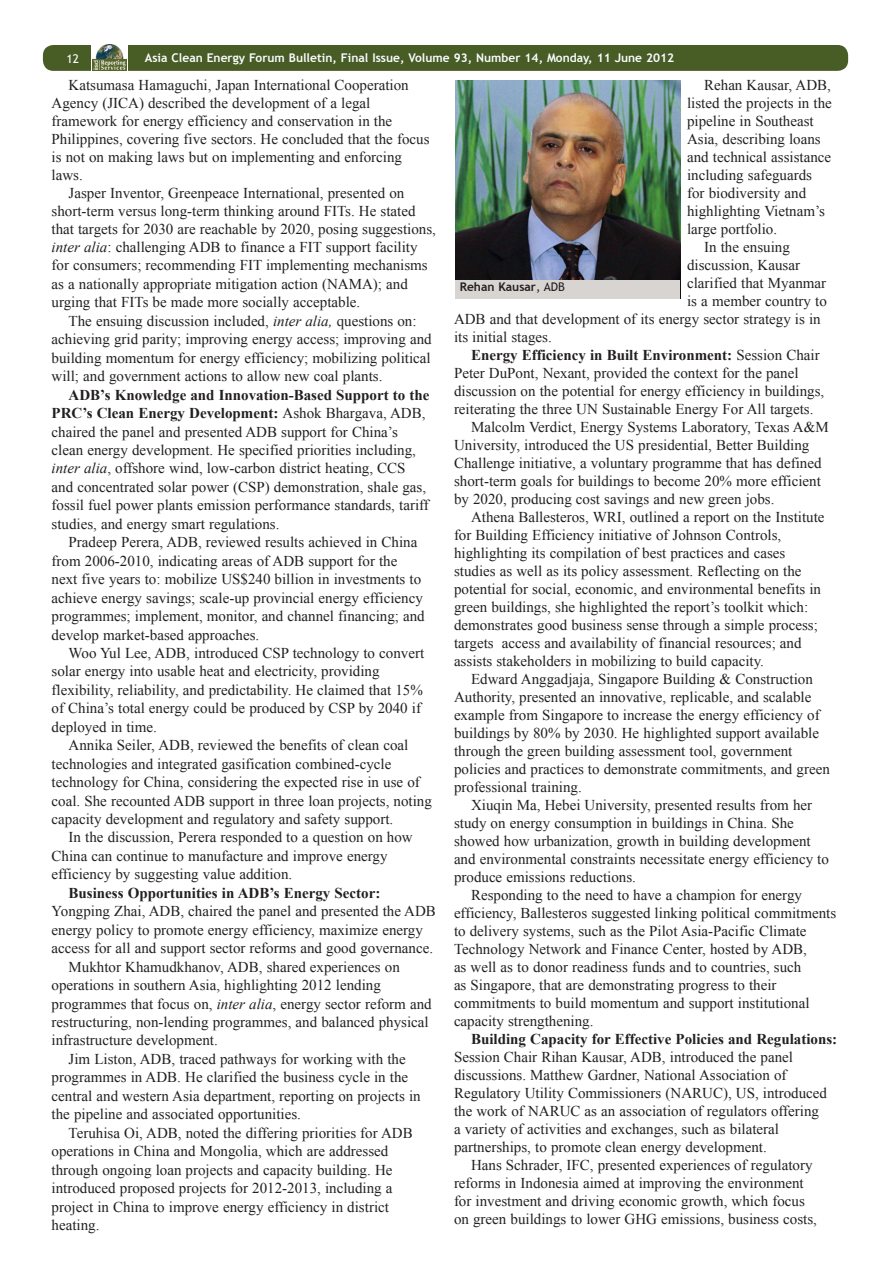
<style>
.page{position:relative;width:893px;height:1263px;background:#fff}
.page>*{position:absolute;margin:0;border:0;box-sizing:border-box;transform-origin:0 0}
.ENB_-_Body{font:15px/18px "Times New Roman";color:#231f20}
.t1{font:700 12px "Trebuchet MS";color:#fbfdfe}
.Image_caption{font:700 12px "Trebuchet MS";color:#231f20}
.t2{font:12px "Trebuchet MS";color:#fff}
.s1{font-style:italic}
.s2{font-weight:700}
.s3{font-weight:400}
</style>
<div class="page">
<div style="left:43px;top:45px;width:805px;height:26px;background:#485c26;border-radius:10px"></div>
<div style="left:91px;top:44px;width:37px;height:27px;background:#fff"></div>
<img style="left:92px;top:45px;width:35px;height:26px">
<img style="left:455px;top:80px;width:225px;height:200px">
<div style="left:455px;top:280px;width:225px;height:18px;background:#d7d4d2"></div>
<p class="t2" style="left:67px;top:51px;width:14px">12</p>
<p class="t1" style="left:145px;top:50px;width:531px">Asia Clean Energy Forum Bulletin, Final Issue, Volume 93, Number 14, Monday, 11 June 2012</p>
<p class="ENB_-_Body" style="left:52px;top:76px;width:379px;text-indent:17px">Katsumasa Hamaguchi, Japan International Cooperation Agency (JICA) described the development of a legal framework for energy efficiency and conservation in the Philippines, covering five sectors. He concluded that the focus is not on making laws but on implementing and enforcing laws.</p>
<p class="ENB_-_Body" style="left:52px;top:184px;width:386px;text-indent:17px">Jasper Inventor, Greenpeace International, presented on short-term versus long-term thinking around FITs. He stated that targets for 2030 are reachable by 2020, posing suggestions, <span class="s1">inter alia</span>: challenging ADB to finance a FIT support facility for consumers; recommending FIT implementing mechanisms as a nationally appropriate mitigation action (NAMA); and urging that FITs be made more socially acceptable.</p>
<p class="ENB_-_Body" style="left:52px;top:311px;width:382px;line-height:18.5px;text-indent:17px">The ensuing discussion included, <span class="s1">inter alia,</span> questions on: achieving grid parity; improving energy access; improving and building momentum for energy efficiency; mobilizing political will; and government actions to allow new coal plants.</p>
<p class="ENB_-_Body" style="left:52px;top:385px;width:379px;line-height:18.5px;text-indent:17px"><span class="s2">ADB’s Knowledge and Innovation-Based Support to the PRC’s Clean Energy Development:</span> Ashok Bhargava, ADB, chaired the panel and presented ADB support for China’s clean energy development. He specified priorities including, <span class="s1">inter alia</span>, offshore wind, low-carbon district heating, CCS and concentrated solar power (CSP) demonstration, shale gas, fossil fuel power plants emission performance standards, tariff studies, and energy smart regulations.</p>
<p class="ENB_-_Body" style="left:52px;top:533px;width:375px;line-height:18.5px;text-indent:17px">Pradeep Perera, ADB, reviewed results achieved in China from 2006-2010, indicating areas of ADB support for the next five years to: mobilize US$240 billion in investments to achieve energy savings; scale-up provincial energy efficiency programmes; implement, monitor, and channel financing; and develop market-based approaches.</p>
<p class="ENB_-_Body" style="left:52px;top:643px;width:374px;line-height:18.5px;text-indent:17px">Woo Yul Lee, ADB, introduced CSP technology to convert solar energy into usable heat and electricity, providing flexibility, reliability, and predictability. He claimed that 15% of China’s total energy could be produced by CSP by 2040 if deployed in time.</p>
<p class="ENB_-_Body" style="left:52px;top:736px;width:382px;line-height:18.5px;text-indent:17px">Annika Seiler, ADB, reviewed the benefits of clean coal technologies and integrated gasification combined-cycle technology for China, considering the expected rise in use of coal. She recounted ADB support in three loan projects, noting capacity development and regulatory and safety support.</p>
<p class="ENB_-_Body" style="left:52px;top:828px;width:363px;line-height:18.5px;text-indent:17px">In the discussion, Perera responded to a question on how<br>China can continue to manufacture and improve energy efficiency by suggesting value addition.</p>
<p class="ENB_-_Body" style="left:52px;top:883px;width:386px;line-height:18.5px;text-indent:17px"><span class="s2">Business Opportunities in ADB’s Energy Sector:<br></span>Yongping Zhai, ADB, chaired the panel and presented the ADB energy policy to promote energy efficiency, maximize energy access for all and support sector reforms and good governance.</p>
<p class="ENB_-_Body" style="left:52px;top:957px;width:382px;line-height:18.5px;text-indent:17px">Mukhtor Khamudkhanov, ADB, shared experiences on operations in southern Asia, highlighting 2012 lending programmes that focus on, <span class="s1">inter alia</span>, energy sector reform and restructuring, non-lending programmes, and balanced physical infrastructure development.</p>
<p class="ENB_-_Body" style="left:52px;top:1049px;width:371px;line-height:18.5px;text-indent:17px">Jim Liston, ADB, traced pathways for working with the programmes in ADB. He clarified the business cycle in the central and western Asia department, reporting on projects in the pipeline and associated opportunities.</p>
<p class="ENB_-_Body" style="left:52px;top:1123px;width:363px;line-height:18.5px;text-indent:17px">Teruhisa Oi, ADB, noted the differing priorities for ADB operations in China and Mongolia, which are addressed through ongoing loan projects and capacity building. He introduced proposed projects for 2012-2013, including a project in China to improve energy efficiency in district heating.</p>
<p class="ENB_-_Body" style="left:687px;top:76px;width:146px;text-indent:17px">Rehan Kausar, ADB, listed the projects in the pipeline in Southeast<br>Asia, describing loans and technical assistance including safeguards for biodiversity and highlighting Vietnam’s large portfolio.</p>
<p class="ENB_-_Body" style="left:704px;top:238px;width:87px">In the ensuing</p>
<p class="ENB_-_Body" style="left:687px;top:256px;width:114px">discussion, Kausar</p>
<p class="ENB_-_Body" style="left:687px;top:274px;width:141px">clarified that Myanmar</p>
<p class="ENB_-_Body" style="left:687px;top:292px;width:141px">is a member country to</p>
<p class="ENB_-_Body" style="left:454px;top:310px;width:368px">ADB and that development of its energy sector strategy is in</p>
<p class="ENB_-_Body" style="left:454px;top:328px;width:99px">its initial stages.</p>
<p class="ENB_-_Body" style="left:454px;top:346px;width:372px;text-indent:17px"><span class="s2">Energy Efficiency in Built Environment:</span> Session Chair Peter DuPont, Nexant, provided the context for the panel discussion on the potential for energy efficiency in buildings, reiterating the three UN Sustainable Energy For All targets.</p>
<p class="ENB_-_Body" style="left:454px;top:418px;width:376px;text-indent:17px">Malcolm Verdict, Energy Systems Laboratory, Texas A&amp;M University, introduced the US presidential, Better Building Challenge initiative, a voluntary programme that has defined short-term goals for buildings to become 20% more efficient by 2020, producing cost savings and new green jobs.</p>
<p class="ENB_-_Body" style="left:454px;top:508px;width:372px;text-indent:17px">Athena Ballesteros, WRI, outlined a report on the Institute for Building Efficiency initiative of Johnson Controls, highlighting its compilation of best practices and cases studies as well as its policy assessment. Reflecting on the potential for social, economic, and environmental benefits in green buildings, she highlighted the report’s toolkit which: demonstrates good business sense through a simple process; targets access and availability of financial resources; and assists stakeholders in mobilizing to build capacity.</p>
<p class="ENB_-_Body" style="left:454px;top:670px;width:377px;text-indent:17px">Edward Anggadjaja, Singapore Building &amp; Construction Authority, presented an innovative, replicable, and scalable example from Singapore to increase the energy efficiency of buildings by 80% by 2030. He highlighted support available through the green building assessment tool, government policies and practices to demonstrate commitments, and green professional training.</p>
<p class="ENB_-_Body" style="left:454px;top:796px;width:376px;text-indent:17px">Xiuqin Ma, Hebei University, presented results from her study on energy consumption in buildings in China. She showed how urbanization, growth in building development and environmental constraints necessitate energy efficiency to produce emissions reductions.</p>
<p class="ENB_-_Body" style="left:454px;top:886px;width:384px;text-indent:17px">Responding to the need to have a champion for energy efficiency, Ballesteros suggested linking political commitments to delivery systems, such as the Pilot Asia-Pacific Climate Technology Network and Finance Center, hosted by ADB,<br>as well as to donor readiness funds and to countries, such<br>as Singapore, that are demonstrating progress to their commitments to build momentum and support institutional capacity strengthening.</p>
<p class="ENB_-_Body" style="left:454px;top:1030px;width:385px;text-indent:17px"><span class="s2">Building Capacity for Effective Policies and Regulations:<br></span>Session Chair Rihan Kausar, ADB, introduced the panel discussions. Matthew Gardner, National Association of Regulatory Utility Commissioners (NARUC), US, introduced the work of NARUC as an association of regulators offering<br>a variety of activities and exchanges, such as bilateral partnerships, to promote clean energy development.</p>
<p class="ENB_-_Body" style="left:454px;top:1156px;width:364px;text-indent:17px">Hans Schrader, IFC, presented experiences of regulatory reforms in Indonesia aimed at improving the environment for investment and driving economic growth, which focus on green buildings to lower GHG emissions, business costs,</p>
<p class="Image_caption" style="left:460px;top:280px;width:107px">Rehan Kausar<span class="s3">, ADB</span></p>
</div>
